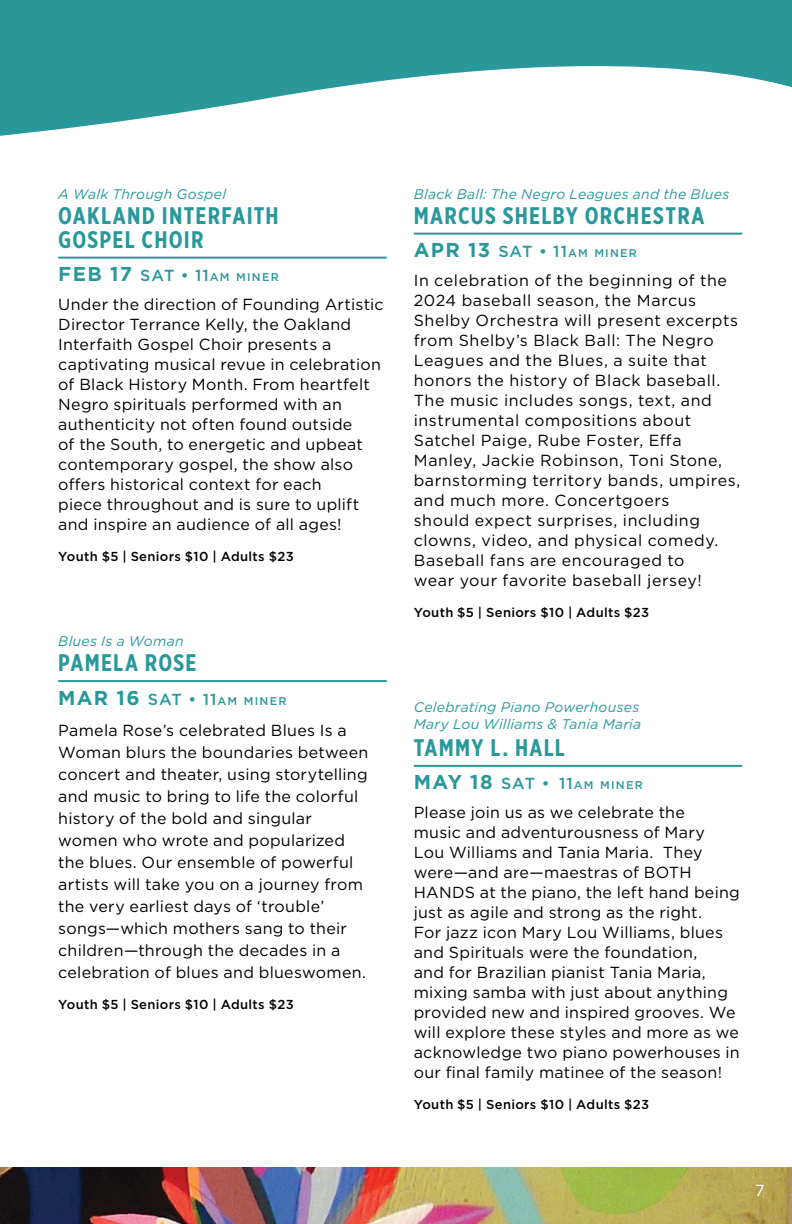
<style>
.page{position:relative;width:792px;height:1224px;background:#fff}
.page>*{position:absolute;margin:0;border:0;box-sizing:border-box;transform-origin:0 0}
.t1{font:700 24px/24px "Gotham X Narrow";letter-spacing:.055em;color:#2a989b}
.t2{font:16px/20px "Gotham";letter-spacing:.02em;color:#000}
.t3{font:16px "Gotham";color:#fff}
.t4{font:italic 14px/16.8px "Gotham";letter-spacing:.02em;color:#2a989b}
.t5{font:500 13px "Gotham";letter-spacing:.025em;color:#000}
.t6{font:500 11.2px "Gotham";letter-spacing:.11em;color:#2a989b}
.s1{font-weight:700;font-size:20px}
.s2{font-size:16px}
</style>
<div class="page">
<svg style="left:0;top:0;width:792px;height:136px;fill:#2a989b"></svg>
<img style="left:0;top:1167px;width:792px;height:57px">
<hr style="left:58px;top:257px;width:329px;height:2px;background:#2a989b">
<hr style="left:58px;top:680px;width:329px;height:2px;background:#2a989b">
<hr style="left:414px;top:233px;width:328px;height:2px;background:#2a989b">
<hr style="left:414px;top:765px;width:328px;height:2px;background:#2a989b">
<p class="t4" style="left:58px;top:185px;width:169px">A Walk Through Gospel</p>
<h1 class="t1" style="left:58px;top:203px;width:222px">OAKLAND INTERFAITH<br>GOSPEL CHOIR</h1>
<p class="t6" style="left:58px;top:270px;width:222px"><span class="s1">FEB 17</span> <span class="s2">SAT</span> <span class="s2">• 11</span>AM MINER</p>
<p class="t2" style="left:58px;top:294px;width:327px">Under the direction of Founding Artistic Director Terrance Kelly, the Oakland Interfaith Gospel Choir presents a captivating musical revue in celebration of Black History Month. From heartfelt Negro spirituals performed with an authenticity not often found outside<br>of the South, to energetic and upbeat contemporary gospel, the show also offers historical context for each<br>piece throughout and is sure to uplift and inspire an audience of all ages!</p>
<p class="t5" style="left:58px;top:548px;width:237px">Youth $5 | Seniors $10 | Adults $23</p>
<p class="t4" style="left:58px;top:632px;width:127px">Blues Is a Woman</p>
<h1 class="t1" style="left:58px;top:650px;width:140px">PAMELA ROSE</h1>
<p class="t6" style="left:58px;top:693px;width:230px"><span class="s1">MAR 16</span> <span class="s2">SAT</span> <span class="s2">• 11</span>AM MINER</p>
<p class="t2" style="left:58px;top:719px;width:312px;line-height:22px">Pamela Rose’s celebrated Blues Is a Woman blurs the boundaries between concert and theater, using storytelling and music to bring to life the colorful history of the bold and singular women who wrote and popularized the blues. Our ensemble of powerful artists will take you on a journey from the very earliest days of ‘trouble’ songs—which mothers sang to their children—through the decades in a celebration of blues and blueswomen.</p>
<p class="t5" style="left:58px;top:995px;width:237px">Youth $5 | Seniors $10 | Adults $23</p>
<p class="t4" style="left:414px;top:185px;width:317px">Black Ball: The Negro Leagues and the Blues</p>
<h1 class="t1" style="left:414px;top:203px;width:292px">MARCUS SHELBY ORCHESTRA</h1>
<p class="t6" style="left:414px;top:246px;width:225px"><span class="s1">APR 13</span> <span class="s2">SAT</span> <span class="s2">• 11</span>AM MINER</p>
<p class="t2" style="left:414px;top:270px;width:328px">In celebration of the beginning of the 2024 baseball season, the Marcus Shelby Orchestra will present excerpts from Shelby’s Black Ball: The Negro Leagues and the Blues, a suite that honors the history of Black baseball.<br>The music includes songs, text, and instrumental compositions about Satchel Paige, Rube Foster, Effa Manley, Jackie Robinson, Toni Stone, barnstorming territory bands, umpires, and much more. Concertgoers<br>should expect surprises, including clowns, video, and physical comedy.<br>Baseball fans are encouraged to<br>wear your favorite baseball jersey!</p>
<p class="t5" style="left:414px;top:604px;width:237px">Youth $5 | Seniors $10 | Adults $23</p>
<p class="t4" style="left:414px;top:698px;width:229px">Celebrating Piano Powerhouses<br>Mary Lou Williams &amp; Tania Maria</p>
<h1 class="t1" style="left:414px;top:735px;width:153px">TAMMY L. HALL</h1>
<p class="t6" style="left:414px;top:778px;width:231px"><span class="s1">MAY 18</span> <span class="s2">SAT</span> <span class="s2">• 11</span>AM MINER</p>
<p class="t2" style="left:414px;top:802px;width:328px">Please join us as we celebrate the<br>music and adventurousness of Mary<br>Lou Williams and Tania Maria. They were—and are—maestras of BOTH HANDS at the piano, the left hand being just as agile and strong as the right.<br>For jazz icon Mary Lou Williams, blues and Spirituals were the foundation,<br>and for Brazilian pianist Tania Maria, mixing samba with just about anything provided new and inspired grooves. We will explore these styles and more as we acknowledge two piano powerhouses in our final family matinee of the season!</p>
<p class="t5" style="left:414px;top:1096px;width:237px">Youth $5 | Seniors $10 | Adults $23</p>
<p class="t3" style="left:755px;top:1181px;width:11px">7</p>
</div>
